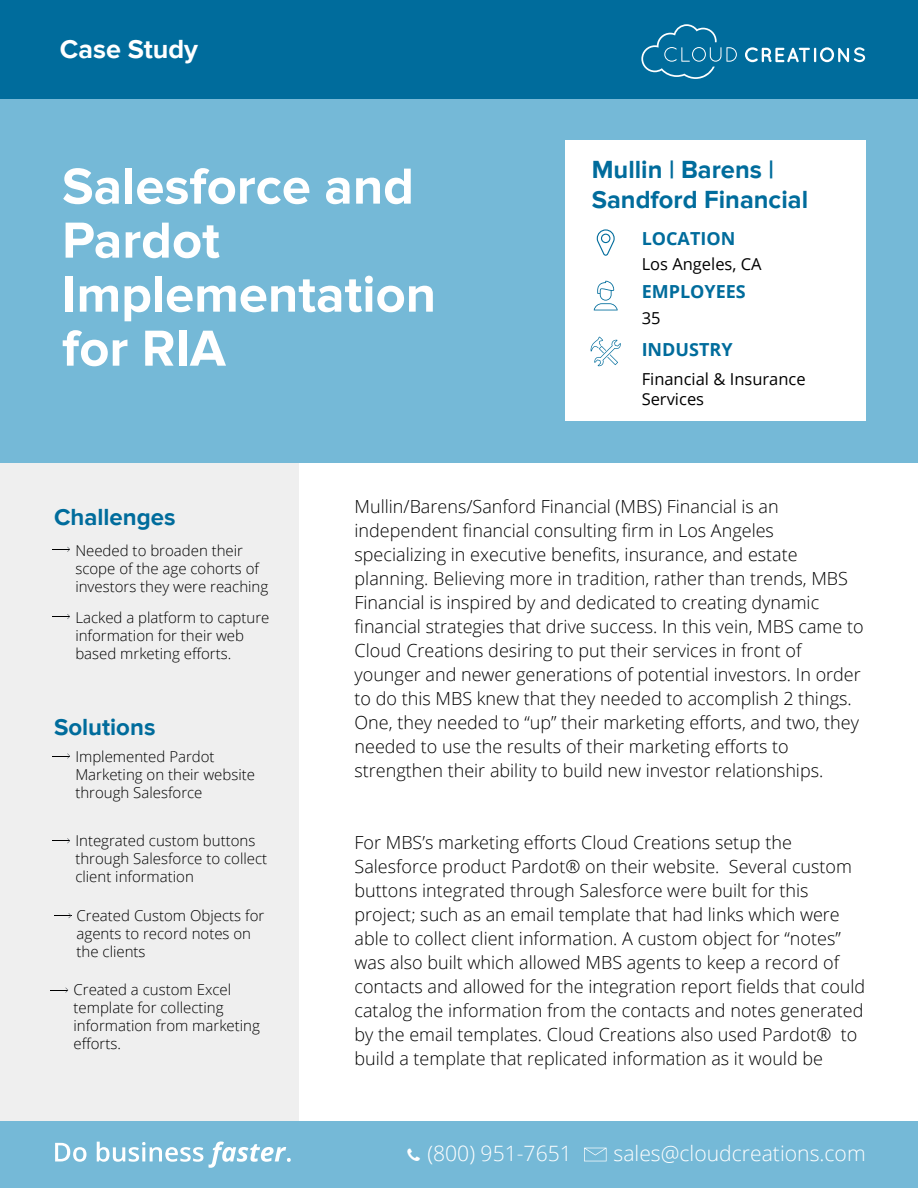
<style>
.page{position:relative;width:918px;height:1188px;background:#fff}
.page>*{position:absolute;margin:0;border:0;box-sizing:border-box;transform-origin:0 0}
.t1{font:700 52.5px/54px "Proxima Nova";color:#fff}
.t2{font:700 27px "Proxima Nova";color:#fff}
.t3{font:700 25.5px/30.6px "Proxima Nova";color:#006c9c}
.t4{font:700 24px "Proxima Nova";color:#006c9c}
.t5{font:300 21.15px "Open Sans";color:#fff}
.t6{font:300 18px/24px "Open Sans";color:#000}
.t7{font:700 18px "Open Sans";color:#006c9c}
.t8{font:16.5px/19.8px "Open Sans";color:#000}
.t9{font:300 15px/18px "Open Sans";color:#000}
</style>
<div class="page">
<div style="left:0;top:462px;width:299px;height:699px;background:#efefef"></div>
<div style="left:0;top:99px;width:918px;height:364px;background:#75b9d7"></div>
<div style="left:565px;top:140px;width:300px;height:281px;background:#fff"></div>
<div style="left:0;top:0;width:918px;height:99px;background:#006c9c"></div>
<div style="left:0;top:1121px;width:918px;height:67px;background:#75b9d7"></div>
<svg style="left:584px;top:1148px;width:23px;height:13px"></svg>
<svg style="left:55px;top:1143px;width:31px;height:19px"></svg>
<svg style="left:97px;top:1142px;width:106px;height:20px"></svg>
<svg style="left:209px;top:1142px;width:82px;height:26px"></svg>
<svg style="left:596px;top:229px;width:19px;height:27px"></svg>
<svg style="left:53px;top:547px;width:17px;height:5px"></svg>
<svg style="left:745px;top:47px;width:120px;height:15px"></svg>
<svg style="left:641px;top:24px;width:96px;height:55px"></svg>
<svg style="left:590px;top:337px;width:31px;height:29px"></svg>
<svg style="left:594px;top:281px;width:24px;height:29px"></svg>
<svg style="left:53px;top:753px;width:17px;height:6px"></svg>
<svg style="left:53px;top:838px;width:17px;height:5px"></svg>
<svg style="left:53px;top:614px;width:17px;height:5px"></svg>
<svg style="left:54px;top:913px;width:17px;height:5px"></svg>
<svg style="left:51px;top:987px;width:17px;height:6px"></svg>
<h2 class="t2" style="left:60px;top:33px;width:140px">Case Study</h2>
<h1 class="t1" style="left:62px;top:160px;width:376px">Salesforce and<br>Pardot<br>Implementation for RIA</h1>
<h3 class="t3" style="left:592px;top:154px;width:218px">Mullin | Barens |<br>Sandford Financial</h3>
<p class="t7" style="left:642px;top:226px;width:95px">LOCATION</p>
<p class="t7" style="left:642px;top:279px;width:106px">EMPLOYEES</p>
<p class="t8" style="left:642px;top:254px;width:122px">Los Angeles, CA</p>
<p class="t8" style="left:642px;top:308px;width:20px">35</p>
<p class="t7" style="left:642px;top:336px;width:92px">INDUSTRY</p>
<p class="t8" style="left:642px;top:369px;width:166px">Financial &amp; Insurance<br>Services</p>
<h3 class="t4" style="left:54px;top:503px;width:123px">Challenges</h3>
<p class="t9" style="left:75px;top:541px;width:194px">Needed to broaden their scope of the age cohorts of investors they were reaching</p>
<p class="t9" style="left:75px;top:608px;width:196px">Lacked a platform to capture information for their web based mrketing efforts.</p>
<h3 class="t4" style="left:54px;top:714px;width:103px">Solutions</h3>
<p class="t9" style="left:75px;top:748px;width:181px">Implemented Pardot<br>Marketing on their website through Salesforce</p>
<p class="t9" style="left:75px;top:831px;width:193px">Integrated custom buttons through Salesforce to collect client information</p>
<p class="t9" style="left:77px;top:906px;width:189px">Created Custom Objects for agents to record notes on the clients</p>
<p class="t9" style="left:74px;top:980px;width:188px">Created a custom Excel template for collecting information from marketing efforts.</p>
<p class="t6" style="left:355px;top:494px;width:511px">Mullin/Barens/Sanford Financial (MBS) Financial is an independent financial consulting firm in Los Angeles specializing in executive benefits, insurance, and estate planning. Believing more in tradition, rather than trends, MBS Financial is inspired by and dedicated to creating dynamic financial strategies that drive success. In this vein, MBS came to Cloud Creations desiring to put their services in front of younger and newer generations of potential investors. In order to do this MBS knew that they needed to accomplish 2 things.<br>One, they needed to “up” their marketing efforts, and two, they needed to use the results of their marketing efforts to strengthen their ability to build new investor relationships.</p>
<p class="t6" style="left:355px;top:830px;width:512px">For MBS’s marketing efforts Cloud Creations setup the Salesforce product Pardot® on their website. Several custom buttons integrated through Salesforce were built for this project; such as an email template that had links which were able to collect client information. A custom object for “notes” was also built which allowed MBS agents to keep a record of contacts and allowed for the integration report fields that could catalog the information from the contacts and notes generated by the email templates. Cloud Creations also used Pardot® to build a template that replicated information as it would be</p>
<p class="t5" style="left:427px;top:1139px;width:146px">(800) 951-7651</p>
<p class="t5" style="left:614px;top:1139px;width:254px">sales@cloudcreations.com</p>
</div>
